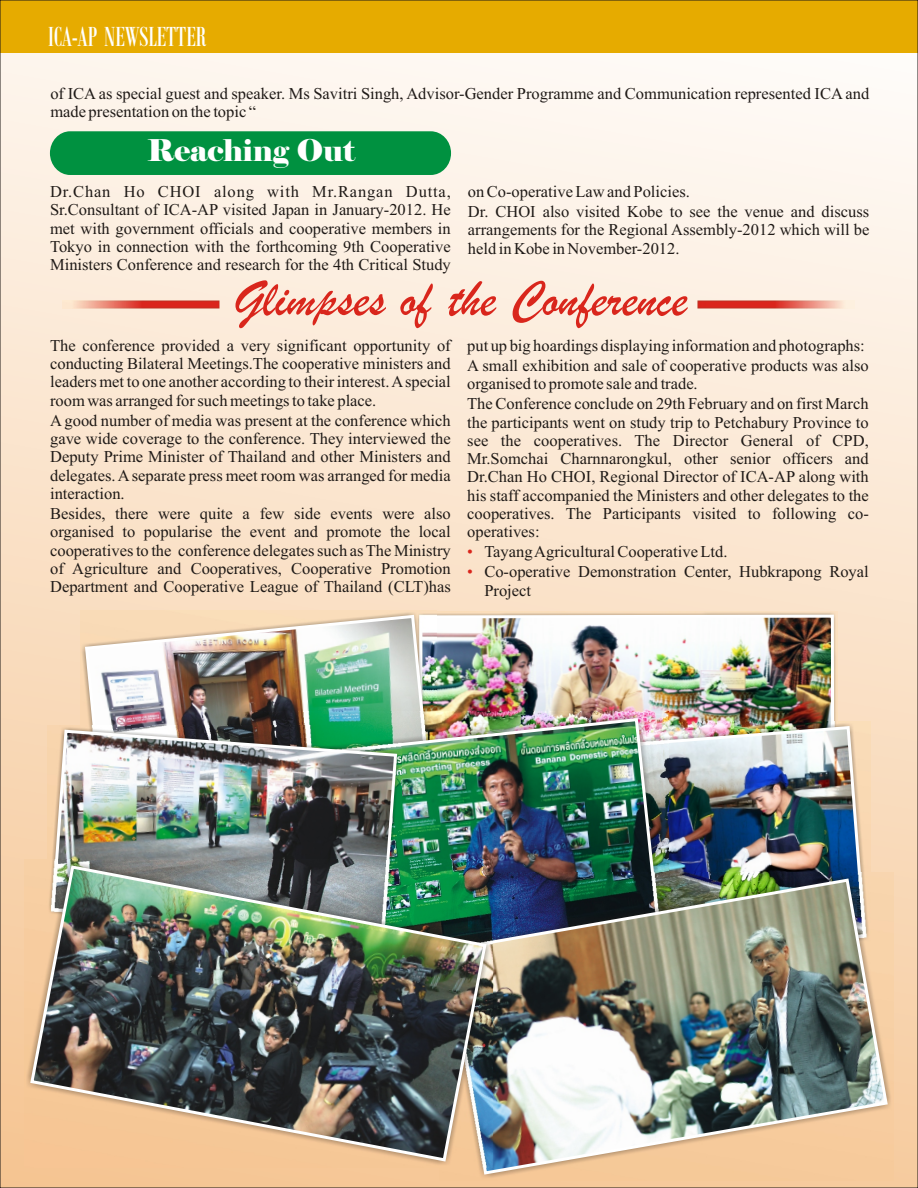
<style>
.page{position:relative;width:918px;height:1188px;background:#fff}
.page>*{position:absolute;margin:0;border:0;box-sizing:border-box;transform-origin:0 0}
.t1{font:italic 52.5px "Brush Script";color:#d9261c}
.t2{font:30px "Bodoni MT Condensed";letter-spacing:-.005em;color:#fff;scale:.92 1}
.t3{font:30px "Elephant";color:#fff}
.t4{font:16.5px/18.3px "Times New Roman";color:#1f1a17}
.t5{font:16.5px/20.1px "Times New Roman";color:#d9261c}
</style>
<div class="page">
<div style="left:0;top:0;width:918px;height:1188px;background:linear-gradient(to bottom,#fefbf8,#f5c797)"></div>
<div style="left:0;top:0;width:918px;height:53px;background:#e6ab00"></div>
<div style="left:50px;top:131px;width:401px;height:44px;background:#009140;border-radius:21px"></div>
<img style="left:698px;top:300px;width:156px;height:8px">
<img style="left:63px;top:300px;width:156px;height:8px">
<img style="left:437px;top:613px;width:399px;height:108px">
<img style="left:83px;top:613px;width:351px;height:113px">
<img style="left:668px;top:724px;width:200px;height:149px">
<img style="left:251px;top:711px;width:417px;height:162px">
<img style="left:256px;top:716px;width:407px;height:157px">
<img style="left:50px;top:728px;width:349px;height:131px">
<img style="left:439px;top:873px;width:455px;height:308px">
<img style="left:443px;top:877px;width:446px;height:299px">
<img style="left:24px;top:859px;width:469px;height:308px">
<img style="left:28px;top:864px;width:460px;height:299px">
<h2 class="t2" style="left:48px;top:26px;width:173px">ICA-AP NEWSLETTER</h2>
<p class="t4" style="left:50px;top:86px;width:821px">of ICA as special guest and speaker. Ms Savitri Singh, Advisor-Gender Programme and Communication represented ICA and made presentation on the topic “</p>
<h2 class="t3" style="left:147px;top:132px;width:210px">Reaching Out</h2>
<p class="t4" style="left:50px;top:184px;width:402px;text-align:justify">Dr.Chan Ho CHOI along with Mr.Rangan Dutta, Sr.Consultant of ICA-AP visited Japan in January-2012. He met with government officials and cooperative members in Tokyo in connection with the forthcoming 9th Cooperative Ministers Conference and research for the 4th Critical Study</p>
<p class="t4" style="left:468px;top:183px;width:403px;line-height:20.1px">on Co-operative Law and Policies.<br>Dr. CHOI also visited Kobe to see the venue and discuss</p>
<p class="t4" style="left:468px;top:222px;width:403px">arrangements for the Regional Assembly-2012 which will be held in Kobe in November-2012.</p>
<h1 class="t1" style="left:233px;top:284px;width:455px">Glimpses of the Conference</h1>
<p class="t4" style="left:50px;top:338px;width:402px;text-align:justify">The conference provided a very significant opportunity of conducting Bilateral Meetings.The cooperative ministers and leaders met to one another according to their interest. A special room was arranged for such meetings to take place.</p>
<p class="t4" style="left:50px;top:413px;width:402px;text-align:justify">A good number of media was present at the conference which gave wide coverage to the conference. They interviewed the Deputy Prime Minister of Thailand and other Ministers and delegates. A separate press meet room was arranged for media interaction.</p>
<p class="t4" style="left:50px;top:506px;width:402px;text-align:justify">Besides, there were quite a few side events were also organised to popularise the event and promote the local cooperatives to the conference delegates such as The Ministry of Agriculture and Cooperatives, Cooperative Promotion Department and Cooperative League of Thailand (CLT)has</p>
<p class="t4" style="left:467px;top:337px;width:403px;line-height:20.1px">put up big hoardings displaying information and photographs:<br>A small exhibition and sale of cooperative products was also</p>
<p class="t4" style="left:467px;top:375px;width:403px;line-height:20.1px">organised to promote sale and trade.<br>The Conference conclude on 29th February and on first March</p>
<p class="t4" style="left:467px;top:415px;width:403px;text-align:justify">the participants went on study trip to Petchabury Province to see the cooperatives. The Director General of CPD, Mr.Somchai Charnnarongkul, other senior officers and Dr.Chan Ho CHOI, Regional Director of ICA-AP along with his staff accompanied the Ministers and other delegates to the cooperatives. The Participants visited to following co&shy;operatives:</p>
<p class="t4" style="left:484px;top:543px;width:386px;line-height:20.1px">Tayang Agricultural Cooperative Ltd.<br>Co-operative Demonstration Center, Hubkrapong Royal</p>
<p class="t4" style="left:484px;top:583px;width:48px">Project</p>
<p class="t5" style="left:467px;top:543px;width:7px">• •</p>
</div>
